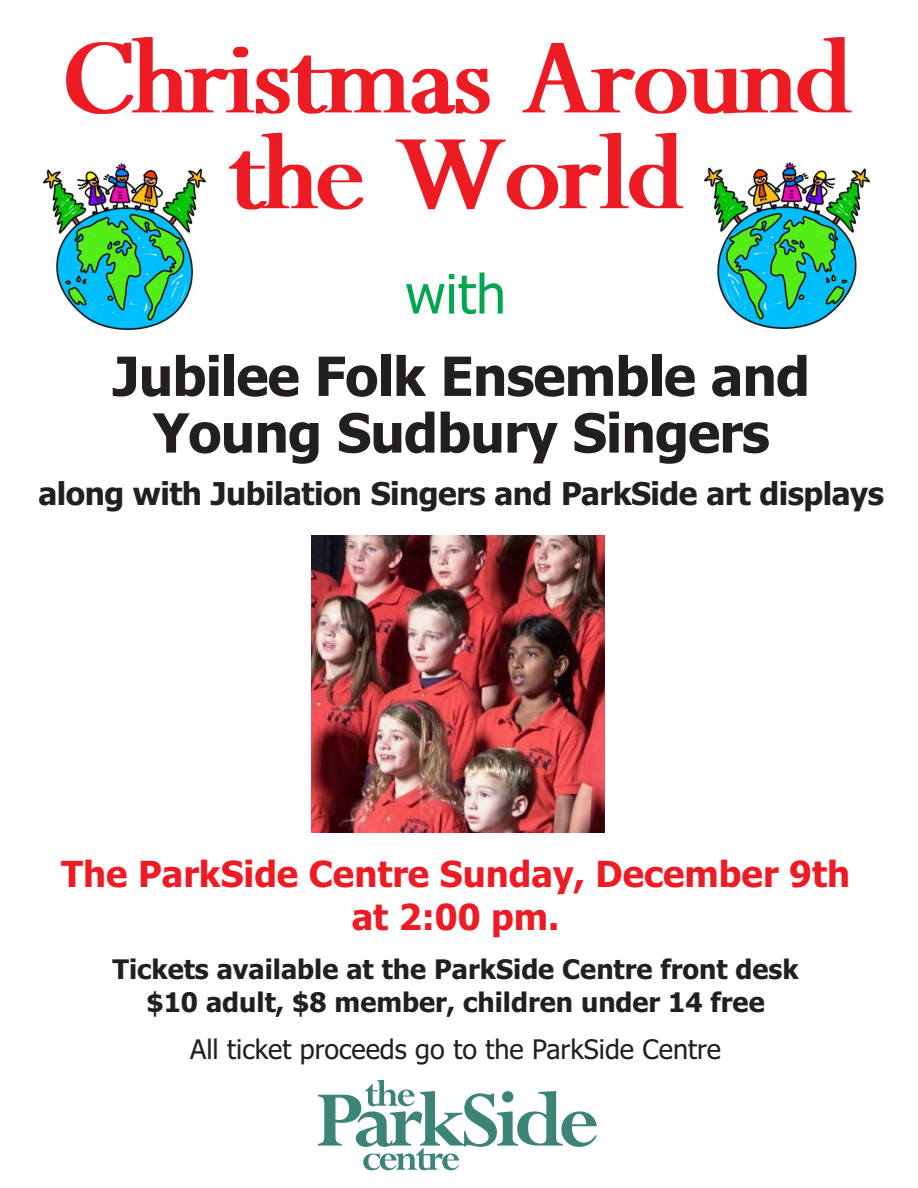
<style>
.page{position:relative;width:918px;height:1188px;background:#fff}
.page>*{position:absolute;margin:0;border:0;box-sizing:border-box;transform-origin:0 0}
.t1{font:700 120px/95.8px "Perpetua";letter-spacing:-.045em;color:#ed1c24;text-align:center}
.t2{font:700 54px/56.7px "Tahoma";letter-spacing:-.015em;color:#231f20;text-align:center}
.t3{font:54px "Tahoma";color:#00a650}
.t4{font:700 36px/43.5px "Tahoma";color:#ed1c24;text-align:center}
.t5{font:700 31.5px "Tahoma";letter-spacing:-.015em;color:#231f20}
.t6{font:700 27px/32.5px "Tahoma";color:#231f20;text-align:center}
.t7{font:27px "Tahoma";color:#231f20}
</style>
<div class="page">
<img style="left:704px;top:163px;width:165px;height:166px">
<img style="left:44px;top:163px;width:161px;height:166px">
<img style="left:311px;top:535px;width:293px;height:298px">
<svg style="left:318px;top:1080px;width:279px;height:90px"></svg>
<h1 class="t1" style="left:59px;top:45px;width:796px">Christmas Around the World</h1>
<h2 class="t3" style="left:405px;top:272px;width:102px">with</h2>
<h2 class="t2" style="left:113px;top:352px;width:699px">Jubilee Folk Ensemble and<br>Young Sudbury Singers</h2>
<p class="t5" style="left:38px;top:481px;width:847px">along with Jubilation Singers and ParkSide art displays</p>
<h3 class="t4" style="left:61px;top:855px;width:791px">The ParkSide Centre Sunday, December 9th at 2:00 pm.</h3>
<p class="t6" style="left:113px;top:956px;width:688px">Tickets available at the ParkSide Centre front desk $10 adult, $8 member, children under 14 free</p>
<p class="t7" style="left:190px;top:1038px;width:532px">All ticket proceeds go to the ParkSide Centre</p>
</div>
